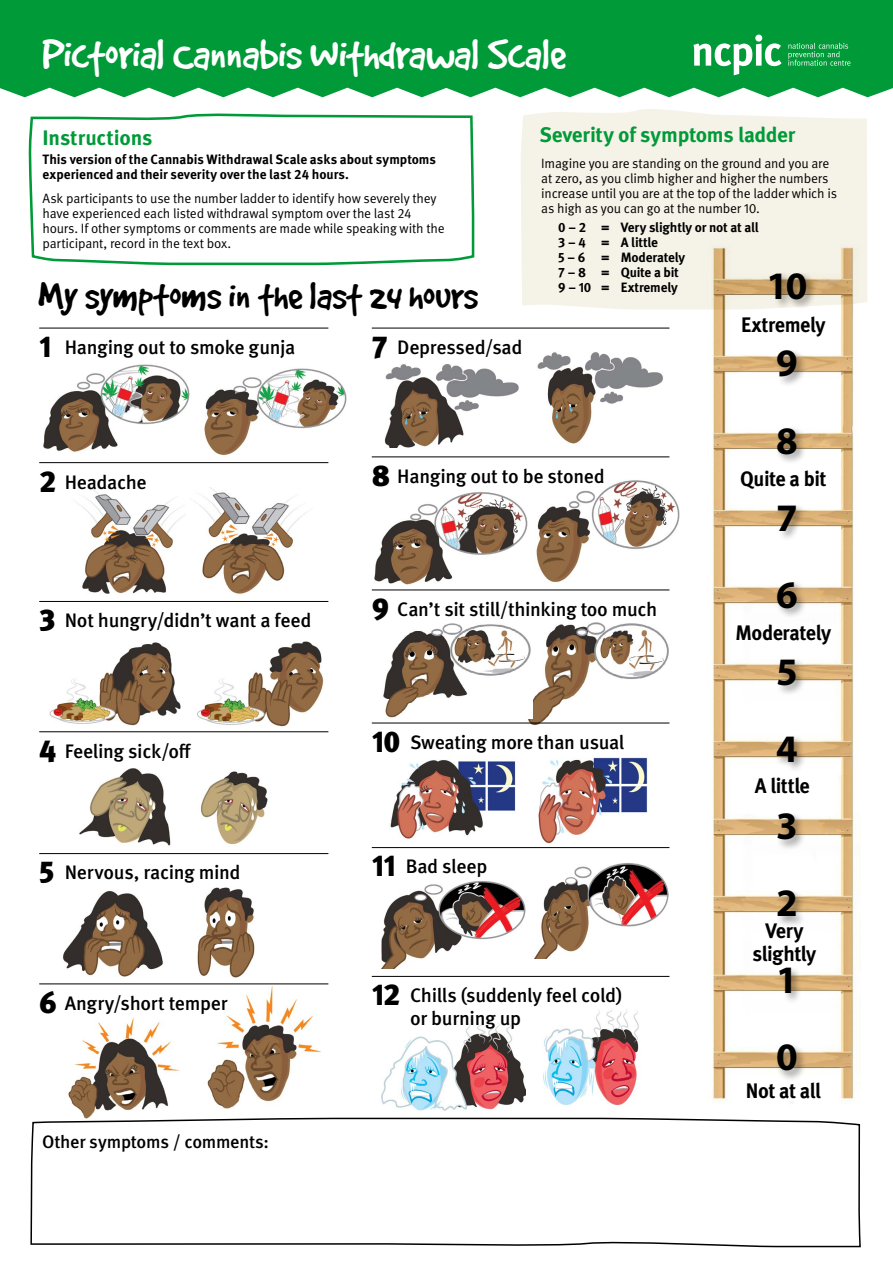
<style>
.page{position:relative;width:893px;height:1263px;background:#fff}
.page>*{position:absolute;margin:0;border:0;box-sizing:border-box;transform-origin:0 0}
.t1{font:46.5px "Good Dog Plain";letter-spacing:-.01em;color:#fff}
.t2{font:42px "Good Dog Plain";letter-spacing:-.005em;color:#000}
.t3{font:700 39px/77.1px "Myriad Pro";color:#000}
.t4{font:700 21px/22.5px "Meta OT";letter-spacing:-.025em;color:#000;text-align:center;scale:.95 1}
.t5{font:700 21px "Meta OT";letter-spacing:-.01em;color:#009a38}
.t6{font:500 19.5px/22.5px "Meta OT";letter-spacing:-.02em;color:#000}
.t7{font:500 18px "Meta OT";letter-spacing:-.02em;color:#000}
.t8{font:13.5px/15px "Meta OT";letter-spacing:-.015em;color:#000}
.t9{font:700 13.5px/15px "Meta OT";letter-spacing:-.005em;color:#000}
.s1{font-weight:900;font-size:30px}
</style>
<div class="page">
<img style="left:526px;top:622px;width:144px;height:104px">
<img style="left:383px;top:624px;width:149px;height:95px">
<img style="left:194px;top:487px;width:114px;height:107px">
<img style="left:76px;top:490px;width:108px;height:104px">
<img style="left:68px;top:1018px;width:112px;height:99px">
<img style="left:207px;top:986px;width:114px;height:122px">
<img style="left:79px;top:768px;width:92px;height:78px">
<img style="left:200px;top:771px;width:68px;height:74px">
<div style="left:521px;top:109px;width:346px;height:200px;background:#f5f2e7"></div>
<svg style="left:28px;top:113px;width:447px;height:153px"></svg>
<img style="left:690px;top:234px;width:171px;height:869px">
<img style="left:49px;top:642px;width:132px;height:83px">
<img style="left:197px;top:641px;width:127px;height:85px">
<img style="left:197px;top:887px;width:58px;height:91px">
<img style="left:536px;top:480px;width:144px;height:102px">
<img style="left:538px;top:757px;width:110px;height:87px">
<img style="left:534px;top:863px;width:135px;height:96px">
<img style="left:543px;top:1009px;width:96px;height:96px">
<img style="left:44px;top:364px;width:146px;height:88px">
<img style="left:205px;top:368px;width:142px;height:88px">
<img style="left:63px;top:891px;width:100px;height:85px">
<img style="left:384px;top:364px;width:135px;height:83px">
<img style="left:374px;top:491px;width:154px;height:94px">
<img style="left:390px;top:760px;width:126px;height:79px">
<img style="left:382px;top:881px;width:144px;height:88px">
<img style="left:381px;top:1023px;width:144px;height:88px">
<img style="left:537px;top:352px;width:126px;height:92px">
<hr style="left:372px;top:328px;width:297px;height:1px;background:#000">
<hr style="left:372px;top:456px;width:297px;height:1px;background:#000">
<hr style="left:372px;top:590px;width:297px;height:1px;background:#000">
<hr style="left:372px;top:723px;width:297px;height:1px;background:#000">
<hr style="left:372px;top:847px;width:297px;height:1px;background:#000">
<hr style="left:372px;top:976px;width:297px;height:1px;background:#000">
<hr style="left:39px;top:328px;width:289px;height:1px;background:#000">
<hr style="left:39px;top:462px;width:289px;height:1px;background:#000">
<hr style="left:39px;top:601px;width:289px;height:1px;background:#000">
<hr style="left:39px;top:731px;width:289px;height:1px;background:#000">
<hr style="left:39px;top:853px;width:289px;height:1px;background:#000">
<hr style="left:39px;top:983px;width:289px;height:1px;background:#000">
<svg style="left:30px;top:1117px;width:831px;height:131px"></svg>
<div style="left:768px;top:270px;width:49px;height:812px;background:#000;opacity:.4"></div>
<div style="left:0;top:0;width:893px;height:97px;background:#009a38"></div>
<svg style="left:693px;top:35px;width:88px;height:40px"></svg>
<svg style="left:788px;top:43px;width:62px;height:23px"></svg>
<h1 class="t1" style="left:43px;top:31px;width:525px">Pictorial Cannabis Withdrawal Scale</h1>
<h3 class="t5" style="left:539px;top:121px;width:257px">Severity of symptoms ladder</h3>
<h3 class="t5" style="left:43px;top:124px;width:111px">Instructions</h3>
<p class="t9" style="left:43px;top:152px;width:395px">This version of the Cannabis Withdrawal Scale asks about symptoms experienced and their severity over the last 24 hours.</p>
<p class="t8" style="left:43px;top:191px;width:404px">Ask participants to use the number ladder to identify how severely they have experienced each listed withdrawal symptom over the last 24 hours. If other symptoms or comments are made while speaking with the participant, record in the text box.</p>
<p class="t8" style="left:541px;top:155px;width:297px">Imagine you are standing on the ground and you are at zero, as you climb higher and higher the numbers increase until you are at the top of the ladder which is as high as you can go at the number 10.</p>
<p class="t9" style="left:558px;top:220px;width:202px">0 – 2 = Very slightly or not at all<br>3 – 4 = A little<br>5 – 6 = Moderately<br>7 – 8 = Quite a bit<br>9 – 10 = Extremely</p>
<h3 class="t3" style="left:767px;top:248px;width:42px">10<br>9<br>8<br>7<br>6<br>5<br>4<br>3<br>2<br>1<br>0</h3>
<h2 class="t2" style="left:38px;top:275px;width:441px">My symptoms in the last 24 hours</h2>
<h3 class="t4" style="left:741px;top:314px;width:91px">Extremely</h3>
<h3 class="t6" style="left:39px;top:336px;width:258px"><span class="s1">1</span> Hanging out to smoke gunja</h3>
<h3 class="t6" style="left:372px;top:336px;width:152px"><span class="s1">7</span> Depressed/sad</h3>
<h3 class="t6" style="left:372px;top:465px;width:234px"><span class="s1">8</span> Hanging out to be stoned</h3>
<h3 class="t6" style="left:39px;top:471px;width:109px"><span class="s1">2</span> Headache</h3>
<h3 class="t4" style="left:740px;top:468px;width:92px">Quite a bit</h3>
<h3 class="t6" style="left:372px;top:598px;width:287px"><span class="s1">9</span> Can’t sit still/thinking too much</h3>
<h3 class="t6" style="left:39px;top:610px;width:274px"><span class="s1">3</span> Not hungry/didn’t want a feed</h3>
<h3 class="t4" style="left:735px;top:622px;width:102px">Moderately</h3>
<h3 class="t6" style="left:372px;top:731px;width:254px"><span class="s1">10</span> Sweating more than usual</h3>
<h3 class="t6" style="left:39px;top:740px;width:153px"><span class="s1">4</span> Feeling sick/off</h3>
<h3 class="t4" style="left:755px;top:775px;width:59px">A little</h3>
<h3 class="t6" style="left:372px;top:856px;width:117px"><span class="s1">11</span> Bad sleep</h3>
<h3 class="t6" style="left:39px;top:862px;width:203px"><span class="s1">5</span> Nervous, racing mind</h3>
<h3 class="t4" style="left:752px;top:920px;width:69px">Very slightly</h3>
<h3 class="t6" style="left:410px;top:984px;width:214px;text-indent:-38px"><span class="s1">12</span> Chills (suddenly feel cold) or burning up</h3>
<h3 class="t6" style="left:39px;top:992px;width:190px"><span class="s1">6</span> Angry/short temper</h3>
<h3 class="t7" style="left:42px;top:1130px;width:228px">Other symptoms / comments:</h3>
<h3 class="t4" style="left:746px;top:1079px;width:80px">Not at all</h3>
</div>
